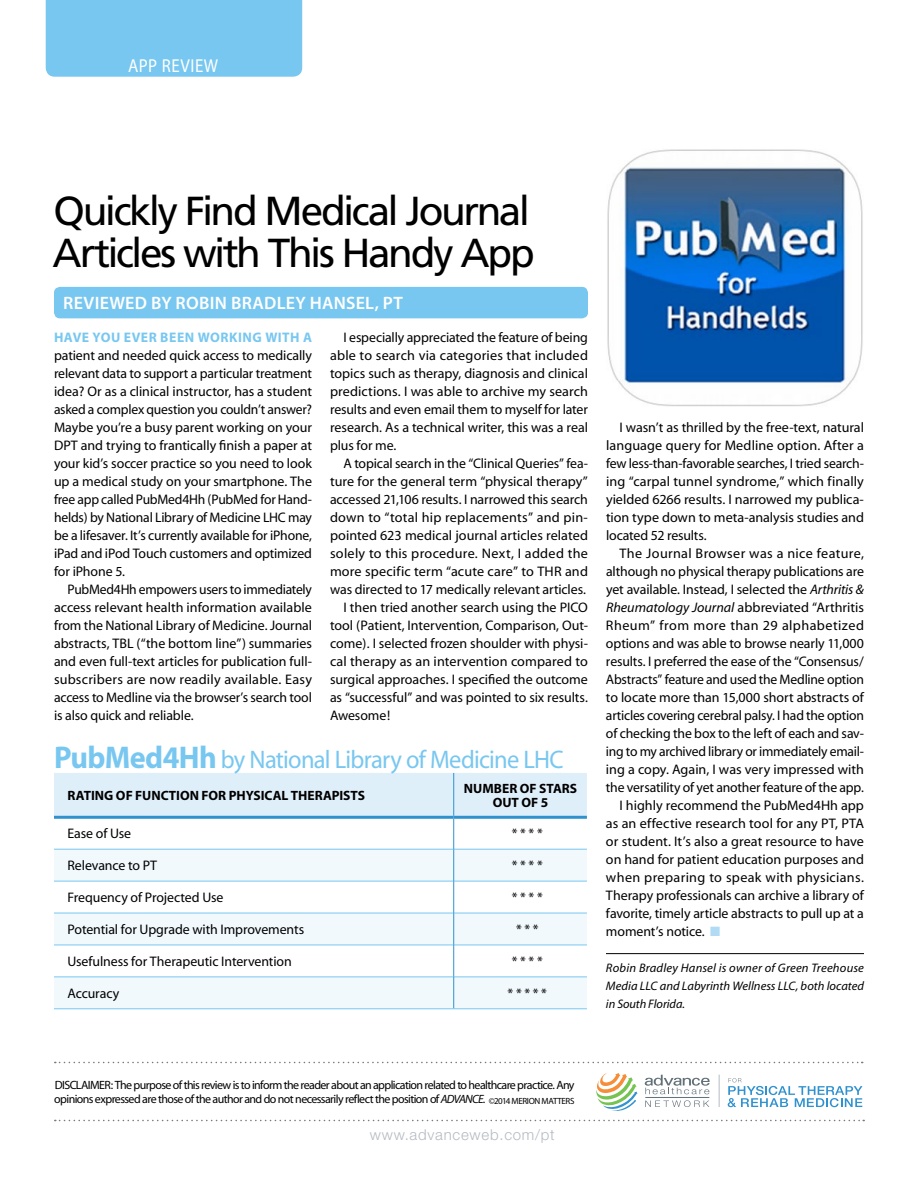
<style>
.page{position:relative;width:918px;height:1188px;background:#fff}
.page>*{position:absolute;margin:0;border:0;box-sizing:border-box;transform-origin:0 0}
.t1{font:40.5px/42px "Frutiger";letter-spacing:-.06em;color:#000}
.t2{font:25.5px "Myriad";letter-spacing:-.03em;color:#78c7f0;scale:.96 1}
.t3{font:18.75px "Myriad";letter-spacing:.035em;color:#fff;scale:.9 1}
.t4{font:600 18px "Myriad Pro";letter-spacing:.02em;color:#fff}
.t5{font:300 15px "Helvetica Neue";letter-spacing:.05em;color:#b4bbc2}
.t6{font:13.8px/18px "Myriad";letter-spacing:-.005em;color:#000;text-align:justify}
.t7{font:13.8px "Myriad";letter-spacing:.02em;color:#000}
.t8{font:13.8px "Myriad";letter-spacing:.015em;color:#000}
.t9{font:13.8px "Myriad";letter-spacing:.03em;color:#000}
.t10{font:700 13.8px "Myriad";letter-spacing:.035em;color:#78c7f0}
.t11{font:700 13.5px/13.5px "Myriad";color:#000;text-align:center}
.t12{font:italic 12.3px/18px "Myriad";letter-spacing:-.005em;color:#000;text-align:justify}
.t13{font:12px/14.2px "Myriad";letter-spacing:-.05em;color:#000}
.s1{font-weight:700;font-size:31.5px}
.s2{font-style:italic}
.s3{color:#b1dbf5}
.s4{font-size:9px}
</style>
<div class="page">
<div style="left:46px;top:0;width:256px;height:77px;background:#78c7f0"></div>
<svg style="left:55px;top:1062px;width:808px;height:1px"></svg>
<svg style="left:55px;top:1120px;width:809px;height:1px"></svg>
<hr style="left:606px;top:953px;width:258px;height:1px;background:#000">
<div style="left:54px;top:773px;width:533px;height:43px;background:#dfeffa"></div>
<svg style="left:54px;top:850px;width:533px;height:158px;fill:#f1f9fd"></svg>
<hr style="left:54px;top:849px;width:399px;height:1px;background:#78c7f0">
<hr style="left:454px;top:849px;width:133px;height:1px;background:#78c7f0">
<hr style="left:54px;top:881px;width:399px;height:1px;background:#78c7f0">
<hr style="left:454px;top:881px;width:133px;height:1px;background:#78c7f0">
<hr style="left:54px;top:913px;width:399px;height:1px;background:#78c7f0">
<hr style="left:454px;top:913px;width:133px;height:1px;background:#78c7f0">
<hr style="left:54px;top:945px;width:399px;height:1px;background:#78c7f0">
<hr style="left:454px;top:945px;width:133px;height:1px;background:#78c7f0">
<hr style="left:54px;top:976px;width:399px;height:1px;background:#78c7f0">
<hr style="left:454px;top:976px;width:133px;height:1px;background:#78c7f0">
<hr style="left:54px;top:1008px;width:400px;height:1px;background:#78c7f0">
<hr style="left:454px;top:1008px;width:133px;height:1px;background:#78c7f0">
<hr style="left:453px;top:773px;width:1px;height:43px;background:#2f92cf">
<hr style="left:453px;top:819px;width:1px;height:30px;background:#2f92cf">
<hr style="left:453px;top:849px;width:1px;height:32px;background:#2f92cf">
<hr style="left:453px;top:881px;width:1px;height:32px;background:#2f92cf">
<hr style="left:453px;top:913px;width:1px;height:32px;background:#2f92cf">
<hr style="left:453px;top:945px;width:1px;height:32px;background:#2f92cf">
<hr style="left:453px;top:977px;width:1px;height:31px;background:#2f92cf">
<hr style="left:54px;top:816px;width:400px;height:3px;background:#2f92cf">
<hr style="left:454px;top:816px;width:133px;height:3px;background:#2f92cf">
<img style="left:607px;top:149px;width:256px;height:258px">
<div style="left:54px;top:287px;width:534px;height:31px;background:#78c7f0;border-radius:6px"></div>
<svg style="left:728px;top:1078px;width:134px;height:29px"></svg>
<svg style="left:645px;top:1100px;width:64px;height:7px"></svg>
<hr style="left:645px;top:1097px;width:64px;height:1px;background:#627179">
<svg style="left:596px;top:1073px;width:41px;height:38px"></svg>
<svg style="left:645px;top:1075px;width:65px;height:19px"></svg>
<hr style="left:719px;top:1075px;width:1px;height:32px;background:#b4bbc2">
<h3 class="t3" style="left:128px;top:57px;width:102px">APP REVIEW</h3>
<h1 class="t1" style="left:53px;top:190px;width:484px">Quickly Find Medical Journal<br>Articles with This Handy App</h1>
<h3 class="t4" style="left:63px;top:292px;width:341px">REVIEWED BY ROBIN BRADLEY HANSEL, PT</h3>
<p class="t10" style="left:54px;top:330px;width:260px">HAVE YOU EVER BEEN WORKING WITH A</p>
<p class="t6" style="left:54px;top:347px;width:260px">patient and needed quick access to medically relevant data to support a particular treatment idea? Or as a clinical instructor, has a student asked a complex question you couldn’t answer?<br>Maybe you’re a busy parent working on your DPT and trying to frantically finish a paper at your kid’s soccer practice so you need to look up a medical study on your smartphone. The free app called PubMed4Hh (PubMed for Hand&shy;helds) by National Library of Medicine LHC may be a lifesaver. It’s currently available for iPhone, iPad and iPod Touch customers and optimized for iPhone 5.</p>
<p class="t6" style="left:54px;top:581px;width:260px;text-indent:14px">PubMed4Hh empowers users to immediately access relevant health information available from the National Library of Medicine. Journal abstracts, TBL (“the bottom line”) summaries and even full-text articles for publication full&shy;subscribers are now readily available. Easy access to Medline via the browser’s search tool is also quick and reliable.</p>
<p class="t6" style="left:330px;top:329px;width:260px;text-indent:14px">I especially appreciated the feature of being able to search via categories that included topics such as therapy, diagnosis and clinical predictions. I was able to archive my search results and even email them to myself for later research. As a technical writer, this was a real plus for me.</p>
<p class="t6" style="left:344px;top:455px;width:246px">A topical search in the “Clinical Queries” fea-</p>
<p class="t6" style="left:330px;top:473px;width:259px">ture for the general term “physical therapy”</p>
<p class="t6" style="left:330px;top:491px;width:259px">accessed 21,106 results. I narrowed this search</p>
<p class="t8" style="left:330px;top:511px;width:260px">down to “total hip replacements” and pin-</p>
<p class="t6" style="left:330px;top:527px;width:259px">pointed 623 medical journal articles related</p>
<p class="t7" style="left:330px;top:547px;width:260px">solely to this procedure. Next, I added the</p>
<p class="t6" style="left:330px;top:563px;width:259px">more specific term “acute care” to THR and</p>
<p class="t6" style="left:330px;top:581px;width:258px">was directed to 17 medically relevant articles.</p>
<p class="t6" style="left:344px;top:599px;width:246px">I then tried another search using the PICO</p>
<p class="t6" style="left:330px;top:617px;width:260px">tool (Patient, Intervention, Comparison, Out-</p>
<p class="t6" style="left:330px;top:635px;width:260px">come). I selected frozen shoulder with physi-</p>
<p class="t6" style="left:330px;top:653px;width:260px">cal therapy as an intervention compared to</p>
<p class="t6" style="left:330px;top:671px;width:259px">surgical approaches. I specified the outcome</p>
<p class="t6" style="left:330px;top:689px;width:259px">as “successful” and was pointed to six results.</p>
<p class="t6" style="left:330px;top:707px;width:62px">Awesome!</p>
<h2 class="t2" style="left:54px;top:747px;width:533px"><span class="s1">PubMed4Hh</span> by National Library of Medicine LHC</h2>
<p class="t11" style="left:68px;top:789px;width:299px">RATING OF FUNCTION FOR PHYSICAL THERAPISTS</p>
<p class="t11" style="left:464px;top:783px;width:115px">NUMBER OF STARS<br>OUT OF 5</p>
<p class="t6" style="left:68px;top:825px;width:65px">Ease of Use</p>
<p class="t6" style="left:512px;top:825px;width:33px">* * * *</p>
<p class="t6" style="left:68px;top:857px;width:91px">Relevance to PT</p>
<p class="t6" style="left:512px;top:857px;width:33px">* * * *</p>
<p class="t6" style="left:68px;top:889px;width:157px">Frequency of Projected Use</p>
<p class="t6" style="left:512px;top:889px;width:33px">* * * *</p>
<p class="t6" style="left:68px;top:921px;width:238px">Potential for Upgrade with Improvements</p>
<p class="t6" style="left:516px;top:921px;width:24px">* * *</p>
<p class="t6" style="left:68px;top:953px;width:226px">Usefulness for Therapeutic Intervention</p>
<p class="t6" style="left:512px;top:953px;width:33px">* * * *</p>
<p class="t6" style="left:68px;top:985px;width:53px">Accuracy</p>
<p class="t6" style="left:508px;top:985px;width:41px">* * * * *</p>
<p class="t6" style="left:606px;top:419px;width:260px;text-indent:14px">I wasn’t as thrilled by the free-text, natural language query for Medline option. After a few less-than-favorable searches, I tried search&shy;ing “carpal tunnel syndrome,” which finally yielded 6266 results. I narrowed my publica&shy;tion type down to meta-analysis studies and located 52 results.</p>
<p class="t7" style="left:620px;top:547px;width:246px">The Journal Browser was a nice feature,</p>
<p class="t6" style="left:606px;top:563px;width:260px">although no physical therapy publications are</p>
<p class="t6" style="left:606px;top:581px;width:260px">yet available. Instead, I selected the <span class="s2">Arthritis &amp;</span></p>
<p class="t6" style="left:606px;top:599px;width:260px"><span class="s2">Rheumatology Journal</span> abbreviated “Arthritis</p>
<p class="t9" style="left:606px;top:619px;width:259px">Rheum” from more than 29 alphabetized</p>
<p class="t6" style="left:606px;top:635px;width:260px">options and was able to browse nearly 11,000</p>
<p class="t6" style="left:606px;top:653px;width:260px">results. I preferred the ease of the “Consensus/</p>
<p class="t6" style="left:606px;top:671px;width:259px">Abstracts” feature and used the Medline option</p>
<p class="t6" style="left:606px;top:689px;width:259px">to locate more than 15,000 short abstracts of</p>
<p class="t6" style="left:606px;top:707px;width:259px">articles covering cerebral palsy. I had the option</p>
<p class="t6" style="left:606px;top:725px;width:259px">of checking the box to the left of each and sav-</p>
<p class="t6" style="left:606px;top:743px;width:260px">ing to my archived library or immediately email-</p>
<p class="t6" style="left:606px;top:761px;width:260px">ing a copy. Again, I was very impressed with</p>
<p class="t6" style="left:606px;top:779px;width:259px">the versatility of yet another feature of the app.</p>
<p class="t6" style="left:619px;top:797px;width:246px">I highly recommend the PubMed4Hh app</p>
<p class="t6" style="left:606px;top:815px;width:259px">as an effective research tool for any PT, PTA</p>
<p class="t6" style="left:606px;top:833px;width:260px">or student. It’s also a great resource to have</p>
<p class="t6" style="left:606px;top:851px;width:259px">on hand for patient education purposes and</p>
<p class="t7" style="left:606px;top:871px;width:259px">when preparing to speak with physicians.</p>
<p class="t6" style="left:606px;top:887px;width:259px">Therapy professionals can archive a library of</p>
<p class="t6" style="left:606px;top:905px;width:260px">favorite, timely article abstracts to pull up at a</p>
<p class="t6" style="left:606px;top:923px;width:116px">moment’s notice. <span class="s3">■</span></p>
<p class="t12" style="left:606px;top:959px;width:260px">Robin Bradley Hansel is owner of Green Treehouse Media LLC and Labyrinth Wellness LLC, both located in South Florida.</p>
<p class="t13" style="left:54px;top:1079px;width:522px">DISCLAIMER: The purpose of this review is to inform the reader about an application related to healthcare practice. Any opinions expressed are those of the author and do not necessarily reflect the position of <span class="s2">ADVANCE</span>. <span class="s4">©2014 MERION MATTERS</span></p>
<p class="t5" style="left:370px;top:1126px;width:186px">www.advanceweb.com/pt</p>
</div>
